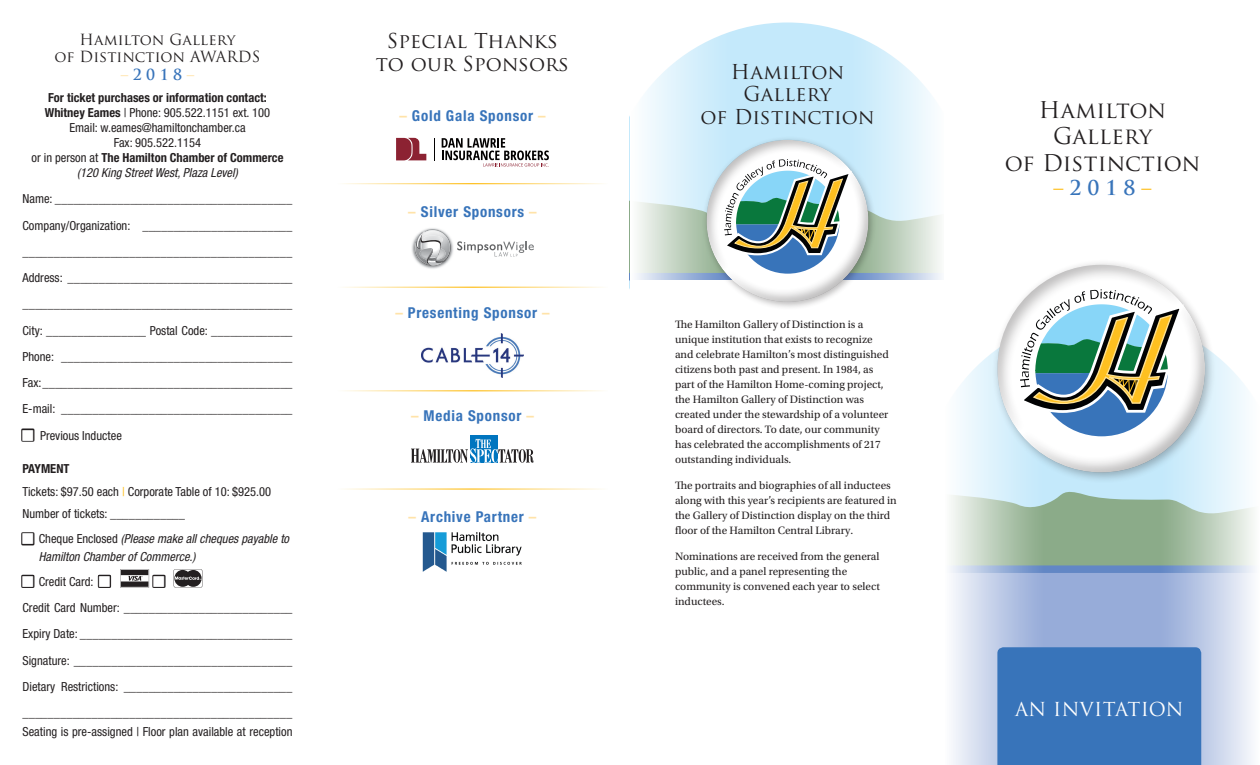
<style>
.page{position:relative;width:1260px;height:765px;background:#fff}
.page>*{position:absolute;margin:0;border:0;box-sizing:border-box;transform-origin:0 0}
.t1{font:22.5px/26.2px "Trajan Pro";letter-spacing:.005em;color:#231f20;text-align:center}
.t2{font:20px/22.5px "Trajan Pro";letter-spacing:.01em;color:#231f20;text-align:center}
.t3{font:20px "Trajan Pro";letter-spacing:-.01em;color:#231f20}
.t4{font:700 20px "Trajan Pro";color:#3874ba}
.t5{font:18.75px "Trajan Pro";letter-spacing:.02em;color:#fff}
.t6{font:700 condensed 15px "Helvetica Neue LT Pro";letter-spacing:.05em;color:#3874ba}
.t7{font:15px/17.5px "Trajan Pro";letter-spacing:.01em;color:#231f20;text-align:center}
.t8{font:700 15px "Trajan Pro";color:#3874ba}
.t9{font:condensed 12.5px/26.2px "Helvetica Neue LT Pro";color:#231f20}
.t10{font:italic condensed 12.5px/15px "Helvetica Neue LT Pro";color:#231f20;text-align:center}
.t11{font:700 condensed 12.5px "Helvetica Neue LT Pro";color:#231f20}
.t12{font:11.25px/15px "Utopia Std";color:#231f20}
.s1{color:#ffe3a9}
.s2{font-weight:700}
.s3{font-style:normal}
.s4{font-weight:700;font-style:normal}
.s5{color:#fec021}
</style>
<div class="page">
<div style="left:608px;top:22px;width:360px;height:360px;background:#c4e9fb;border-radius:50%"></div>
<div style="left:608px;top:0;width:21px;height:765px;background:#fff"></div>
<svg style="left:630px;top:31px;width:102px;height:250px"></svg>
<svg style="left:847px;top:32px;width:97px;height:249px"></svg>
<div style="left:1044px;top:573px;width:115px;height:74px;background:#97acd9"></div>
<svg style="left:1044px;top:488px;width:115px;height:77px"></svg>
<div style="left:922px;top:565px;width:338px;height:8px;background:#6287c5"></div>
<svg style="left:944px;top:113px;width:100px;height:652px"></svg>
<svg style="left:1159px;top:356px;width:101px;height:409px"></svg>
<div style="left:997px;top:647px;width:204px;height:118px;background:#3874ba"></div>
<div style="left:992px;top:259px;width:224px;height:225px;background:#231f20;opacity:.3"></div>
<div style="left:996px;top:264px;width:210px;height:209px;background:#231f20;opacity:.3"></div>
<svg style="left:1019px;top:289px;width:165px;height:147px"></svg>
<div style="left:470px;top:435px;width:28px;height:28px;background:#0075bf"></div>
<svg style="left:411px;top:439px;width:123px;height:24px"></svg>
<svg style="left:434px;top:138px;width:1px;height:22px"></svg>
<svg style="left:396px;top:138px;width:30px;height:22px"></svg>
<svg style="left:442px;top:138px;width:107px;height:29px"></svg>
<img style="left:412px;top:228px;width:31px;height:41px">
<svg style="left:413px;top:229px;width:121px;height:37px"></svg>
<img style="left:422px;top:532px;width:100px;height:40px">
<img style="left:422px;top:334px;width:101px;height:44px">
<hr style="left:338px;top:183px;width:270px;height:1px;background:#fec021">
<hr style="left:338px;top:287px;width:270px;height:1px;background:#fec021">
<hr style="left:338px;top:488px;width:270px;height:2px;background:#fec021">
<hr style="left:338px;top:390px;width:270px;height:1px;background:#fec021">
<div style="left:630px;top:281px;width:315px;height:484px;background:#fff"></div>
<div style="left:702px;top:136px;width:175px;height:174px;background:#231f20;opacity:.3"></div>
<div style="left:704px;top:140px;width:165px;height:162px;background:#231f20;opacity:.3"></div>
<svg style="left:629px;top:159px;width:338px;height:120px"></svg>
<div style="left:21px;top:428px;width:13px;height:14px;border:2px solid #231f20"></div>
<div style="left:21px;top:532px;width:13px;height:13px;border:2px solid #231f20"></div>
<div style="left:21px;top:575px;width:13px;height:13px;border:2px solid #231f20"></div>
<div style="left:98px;top:575px;width:13px;height:13px;border:2px solid #231f20"></div>
<div style="left:152px;top:575px;width:14px;height:13px;border:2px solid #231f20"></div>
<svg style="left:174px;top:569px;width:28px;height:19px"></svg>
<svg style="left:22px;top:430px;width:11px;height:10px"></svg>
<svg style="left:22px;top:533px;width:11px;height:11px"></svg>
<svg style="left:22px;top:576px;width:11px;height:11px"></svg>
<svg style="left:99px;top:576px;width:11px;height:11px"></svg>
<svg style="left:120px;top:569px;width:44px;height:19px"></svg>
<p class="t7" style="left:55px;top:30px;width:207px">Hamilton Gallery<br>of Distinction AWARDS</p>
<p class="t8" style="left:121px;top:65px;width:75px"><span class="s1">–</span>2018<span class="s1">–</span></p>
<p class="t11" style="left:48px;top:90px;width:220px">For ticket purchases or information contact:</p>
<p class="t9" style="left:45px;top:99px;width:227px"><span class="s2">Whitney Eames</span> | Phone: 905.522.1151 ext. 100</p>
<p class="t9" style="left:69px;top:114px;width:178px">Email: w.eames@hamiltonchamber.ca</p>
<p class="t9" style="left:114px;top:129px;width:89px">Fax: 905.522.1154</p>
<p class="t10" style="left:32px;top:150px;width:253px"><span class="s3">or in person at</span> <span class="s4">The Hamilton Chamber of Commerce </span>(120 King Street West, Plaza Level)</p>
<p class="t9" style="left:22px;top:186px;width:271px">Name: ______________________________________<br>Company/Organization: ________________________</p>
<p class="t9" style="left:22px;top:238px;width:271px;text-align:justify">___________________________________________ Address: ____________________________________ ___________________________________________</p>
<p class="t9" style="left:22px;top:317px;width:272px">City: ________________ Postal Code: _____________</p>
<p class="t9" style="left:22px;top:343px;width:271px;text-align:justify">Phone: _____________________________________ Fax: ________________________________________ E-mail: _____________________________________</p>
<p class="t9" style="left:40px;top:422px;width:83px">Previous Inductee</p>
<p class="t11" style="left:22px;top:461px;width:49px">PAYMENT</p>
<p class="t9" style="left:22px;top:478px;width:250px">Tickets: $97.50 each <span class="s5">|</span> Corporate Table of 10: $925.00</p>
<p class="t9" style="left:22px;top:501px;width:164px">Number of tickets: ____________</p>
<p class="t10" style="left:39px;top:530px;width:252px;line-height:17.5px;text-align:left"><span class="s3">Cheque Enclosed</span> (Please make all cheques payable to<br>Hamilton Chamber of Commerce.)</p>
<p class="t9" style="left:39px;top:568px;width:56px">Credit Card:</p>
<p class="t9" style="left:22px;top:594px;width:272px">Credit Card Number: ___________________________</p>
<p class="t9" style="left:22px;top:621px;width:271px">Expiry Date: __________________________________</p>
<p class="t9" style="left:22px;top:647px;width:271px">Signature: ___________________________________</p>
<p class="t9" style="left:22px;top:673px;width:271px">Dietary Restrictions: ___________________________ ___________________________________________</p>
<p class="t9" style="left:22px;top:718px;width:272px">Seating is pre-assigned | Floor plan available at reception</p>
<p class="t2" style="left:387px;top:30px;width:173px">Special Thanks</p>
<p class="t2" style="left:376px;top:52px;width:195px">to our Sponsors</p>
<p class="t6" style="left:399px;top:106px;width:148px"><span class="s1">–</span> Gold Gala Sponsor <span class="s1">–</span></p>
<p class="t6" style="left:408px;top:202px;width:130px"><span class="s1">–</span> Silver Sponsors <span class="s1">–</span></p>
<p class="t6" style="left:395px;top:304px;width:156px"><span class="s1">–</span> Presenting Sponsor <span class="s1">–</span></p>
<p class="t6" style="left:411px;top:407px;width:124px"><span class="s1">–</span> Media Sponsor <span class="s1">–</span></p>
<p class="t6" style="left:409px;top:507px;width:129px"><span class="s1">–</span> Archive Partner <span class="s1">–</span></p>
<p class="t3" style="left:731px;top:59px;width:115px">Hamilton</p>
<p class="t2" style="left:701px;top:82px;width:175px">Gallery<br>of Distinction</p>
<p class="t12" style="left:675px;top:317px;width:215px">The Hamilton Gallery of Distinction is a unique institution that exists to recognize and celebrate Hamilton’s most distinguished citizens both past and present. In 1984, as part of the Hamilton Home-coming project, the Hamilton Gallery of Distinction was created under the stewardship of a volunteer board of directors. To date, our community has celebrated the accomplishments of 217 outstanding individuals.</p>
<p class="t12" style="left:675px;top:478px;width:223px">The portraits and biographies of all inductees along with this year’s recipients are featured in the Gallery of Distinction display on the third floor of the Hamilton Central Library.</p>
<p class="t12" style="left:675px;top:549px;width:206px">Nominations are received from the general public, and a panel representing the community is convened each year to select inductees.</p>
<p class="t1" style="left:1039px;top:97px;width:129px">Hamilton</p>
<p class="t1" style="left:1005px;top:123px;width:197px">Gallery<br>of Distinction</p>
<p class="t4" style="left:1054px;top:175px;width:99px"><span class="s5">–</span>2018<span class="s5">–</span></p>
<p class="t5" style="left:1015px;top:697px;width:170px">AN INVITATION</p>
</div>
